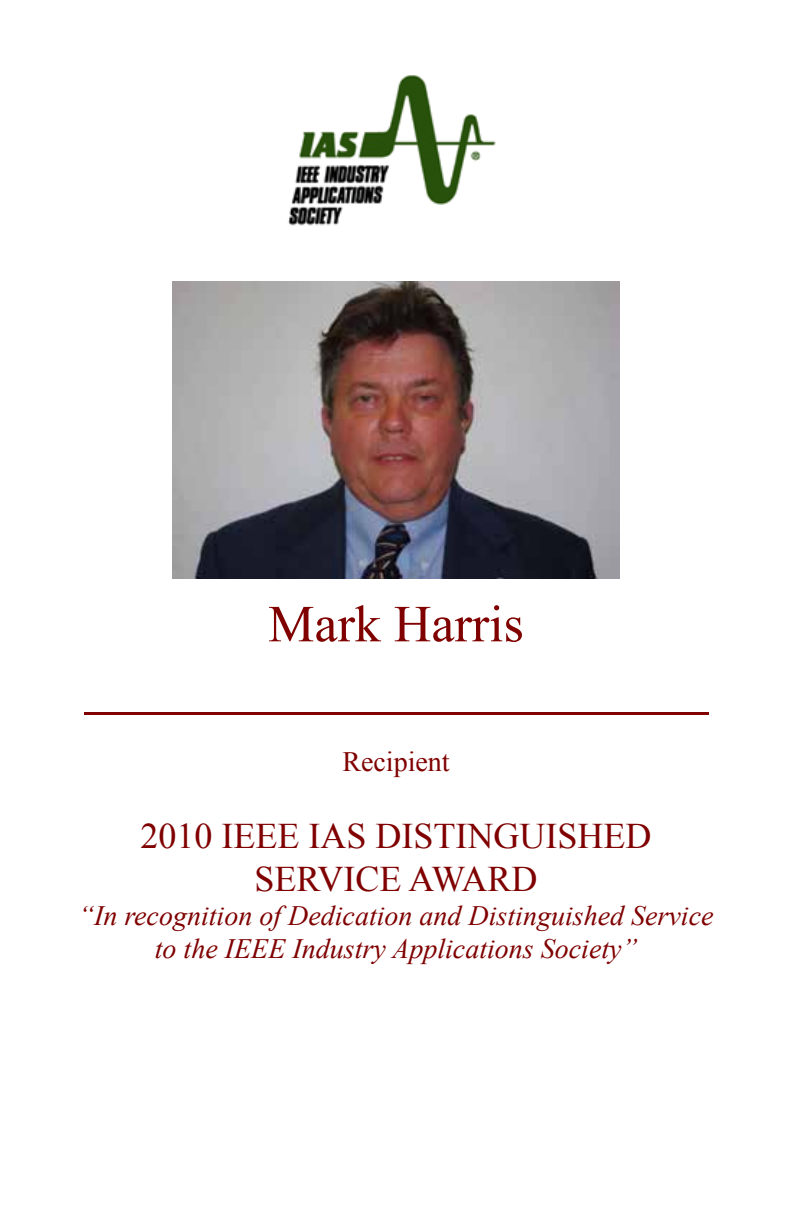
<style>
.page{position:relative;width:792px;height:1224px;background:#fff}
.page>*{position:absolute;margin:0;border:0;box-sizing:border-box;transform-origin:0 0}
.t1{font:52px/62.4px "Times New Roman";color:#800000;text-align:center}
.t2{font:36px/43.2px "Times New Roman";color:#800000;text-align:center}
.t3{font:italic 28px/33.6px "Times New Roman";color:#800000;text-align:center}
.t4{font:28px "Times New Roman";color:#800000}
</style>
<div class="page">
<img style="left:288px;top:75px;width:208px;height:151px">
<img style="left:173px;top:282px;width:446px;height:297px">
<h1 class="t1" style="left:84px;top:592px;width:626px">Mark Harris ________________________</h1>
<p class="t4" style="left:342px;top:743px;width:109px">Recipient</p>
<p class="t2" style="left:141px;top:814px;width:512px">2010 IEEE IAS DISTINGUISHED<br>SERVICE AWARD</p>
<p class="t3" style="left:78px;top:898px;width:637px">“In recognition of Dedication and Distinguished Service to the IEEE Industry Applications Society”</p>
</div>
